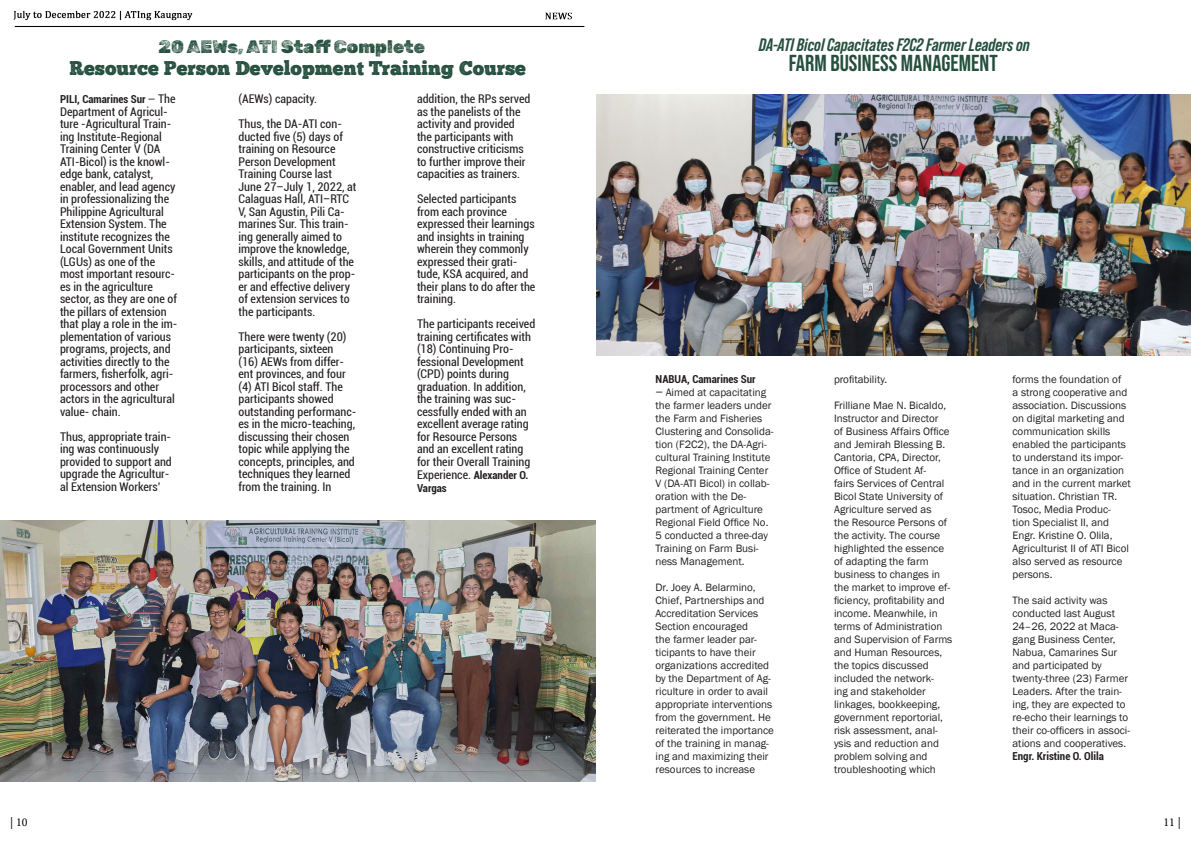
<style>
.page{position:relative;width:1191px;height:842px;background:#fff}
.page>*{position:absolute;margin:0;border:0;box-sizing:border-box;transform-origin:0 0}
.t1{font:23px "Bebas Neue";color:#254f3e}
.t2{font:20px "Chunk Five Print";color:#254f3e}
.t3{font:italic 700 18px "Bebas Neue Pro";color:#254f3e}
.t4{font:18px "Rubik Dirt";color:#254f3e}
.t5{font:condensed 12px/12.5px "Roboto";color:#231f20}
.t6{font:12px "Minion Pro";color:#000}
.t7{font:11px/13px "Franklin Gothic";color:#231f20}
.t8{font:700 condensed 11px "Roboto";color:#231f20}
.s1{font-weight:400}
.s2{font-weight:400;font-size:12px}
.s3{font-weight:700;font-size:11px}
.s4{font-family:"Roboto";font-stretch:condensed}
</style>
<div class="page">
<img style="left:0;top:520px;width:595px;height:262px">
<img style="left:13px;top:10px;width:572px;height:17px">
<img style="left:596px;top:94px;width:595px;height:262px">
<p class="t4" style="left:158px;top:36px;width:268px">20 AEWs, ATI Staff Complete</p>
<p class="t2" style="left:69px;top:59px;width:458px">Resource Person Development Training Course</p>
<p class="t8" style="left:60px;top:91px;width:117px">PILI, Camarines Sur <span class="s1">—</span> <span class="s2">The</span></p>
<p class="t5" style="left:60px;top:105px;width:119px">Department of Agricul&shy;ture -Agricultural Train&shy;ing Institute-Regional<br>Training Center V (DA<br>ATI-Bicol) is the knowl&shy;edge bank, catalyst, enabler, and lead agency in professionalizing the<br>Philippine Agricultural<br>Extension System. The institute recognizes the<br>Local Government Units (LGUs) as one of the most important resourc&shy;es in the agriculture sector, as they are one of the pillars of extension that play a role in the im&shy;plementation of various programs, projects, and activities directly to the farmers, fisherfolk, agri&shy;processors and other actors in the agricultural value- chain.</p>
<p class="t5" style="left:60px;top:430px;width:113px">Thus, appropriate train&shy;ing was continuously provided to support and upgrade the Agricultur&shy;al Extension Workers’</p>
<p class="t5" style="left:238px;top:92px;width:80px">(AEWs) capacity.</p>
<p class="t5" style="left:238px;top:117px;width:119px">Thus, the DA-ATI con&shy;ducted five (5) days of training on Resource<br>Person Development<br>Training Course last<br>June 27–July 1, 2022, at<br>Calaguas Hall, ATI–RTC<br>V, San Agustin, Pili Ca&shy;marines Sur. This train&shy;ing generally aimed to improve the knowledge, skills, and attitude of the participants on the prop&shy;er and effective delivery of extension services to the participants.</p>
<p class="t5" style="left:238px;top:330px;width:119px">There were twenty (20) participants, sixteen<br>(16) AEWs from differ&shy;ent provinces, and four (4) ATI Bicol staff. The participants showed outstanding performanc&shy;es in the micro-teaching, discussing their chosen topic while applying the concepts, principles, and techniques they learned from the training. In</p>
<p class="t5" style="left:417px;top:92px;width:115px">addition, the RPs served as the panelists of the activity and provided the participants with constructive criticisms to further improve their capacities as trainers.</p>
<p class="t5" style="left:417px;top:192px;width:120px">Selected participants from each province expressed their learnings and insights in training wherein they commonly expressed their grati&shy;tude, KSA acquired, and their plans to do after the training.</p>
<p class="t5" style="left:417px;top:317px;width:120px">The participants received training certificates with (18) Continuing Pro&shy;fessional Development (CPD) points during graduation. In addition, the training was suc&shy;cessfully ended with an excellent average rating for Resource Persons and an excellent rating for their Overall Training<br>Experience. <span class="s3">Alexander O.</span></p>
<p class="t8" style="left:417px;top:480px;width:31px">Vargas</p>
<p class="t6" style="left:10px;top:814px;width:19px">| 10</p>
<p class="t3" style="left:759px;top:34px;width:273px">DA-ATI Bicol Capacitates F2C2 Farmer Leaders on</p>
<p class="t1" style="left:788px;top:50px;width:211px">FARM BUSINESS MANAGEMENT</p>
<p class="t8" style="left:655px;top:372px;width:101px">NABUA, Camarines Sur</p>
<p class="t7" style="left:655px;top:386px;width:120px"><span class="s4">—</span> Aimed at capacitating the farmer leaders under the Farm and Fisheries<br>Clustering and Consolida&shy;tion (F2C2), the DA-Agri&shy;cultural Training Institute<br>Regional Training Center<br>V (DA-ATI Bicol) in collab&shy;oration with the De&shy;partment of Agriculture<br>Regional Field Office No.<br>5 conducted a three-day<br>Training on Farm Busi&shy;ness Management.</p>
<p class="t7" style="left:655px;top:581px;width:120px">Dr. Joey A. Belarmino,<br>Chief, Partnerships and<br>Accreditation Services<br>Section encouraged<br>the farmer leader par&shy;ticipants to have their organizations accredited by the Department of Ag&shy;riculture in order to avail appropriate interventions from the government. He reiterated the importance of the training in manag&shy;ing and maximizing their resources to increase</p>
<p class="t7" style="left:834px;top:373px;width:55px">profitability.</p>
<p class="t7" style="left:834px;top:399px;width:120px">Frilliane Mae N. Bicaldo,<br>Instructor and Director<br>of Business Affairs Office and Jemirah Blessing B.<br>Cantoria, CPA, Director,<br>Office of Student Af-<br>fairs Services of Central<br>Bicol State University of<br>Agriculture served as<br>the Resource Persons of the activity. The course highlighted the essence of adapting the farm business to changes in the market to improve ef&shy;ficiency, profitability and income. Meanwhile, in terms of Administration and Supervision of Farms and Human Resources, the topics discussed included the network-<br>ing and stakeholder linkages, bookkeeping, government reportorial, risk assessment, anal&shy;ysis and reduction and problem solving and troubleshooting which</p>
<p class="t7" style="left:1012px;top:373px;width:120px">forms the foundation of<br>a strong cooperative and association. Discussions on digital marketing and communication skills enabled the participants to understand its impor&shy;tance in an organization and in the current market situation. Christian TR.<br>Tosoc, Media Produc&shy;tion Specialist II, and<br>Engr. Kristine O. Olila,<br>Agriculturist II of ATI Bicol also served as resource persons.</p>
<p class="t7" style="left:1012px;top:594px;width:119px">The said activity was conducted last August<br>24–26, 2022 at Maca&shy;gang Business Center,<br>Nabua, Camarines Sur and participated by twenty-three (23) Farmer<br>Leaders. After the train&shy;ing, they are expected to re-echo their learnings to their co-officers in associ&shy;ations and cooperatives.</p>
<p class="t8" style="left:1012px;top:748px;width:93px">Engr. Kristine O. Olila</p>
<p class="t6" style="left:1163px;top:814px;width:19px">11 |</p>
</div>
